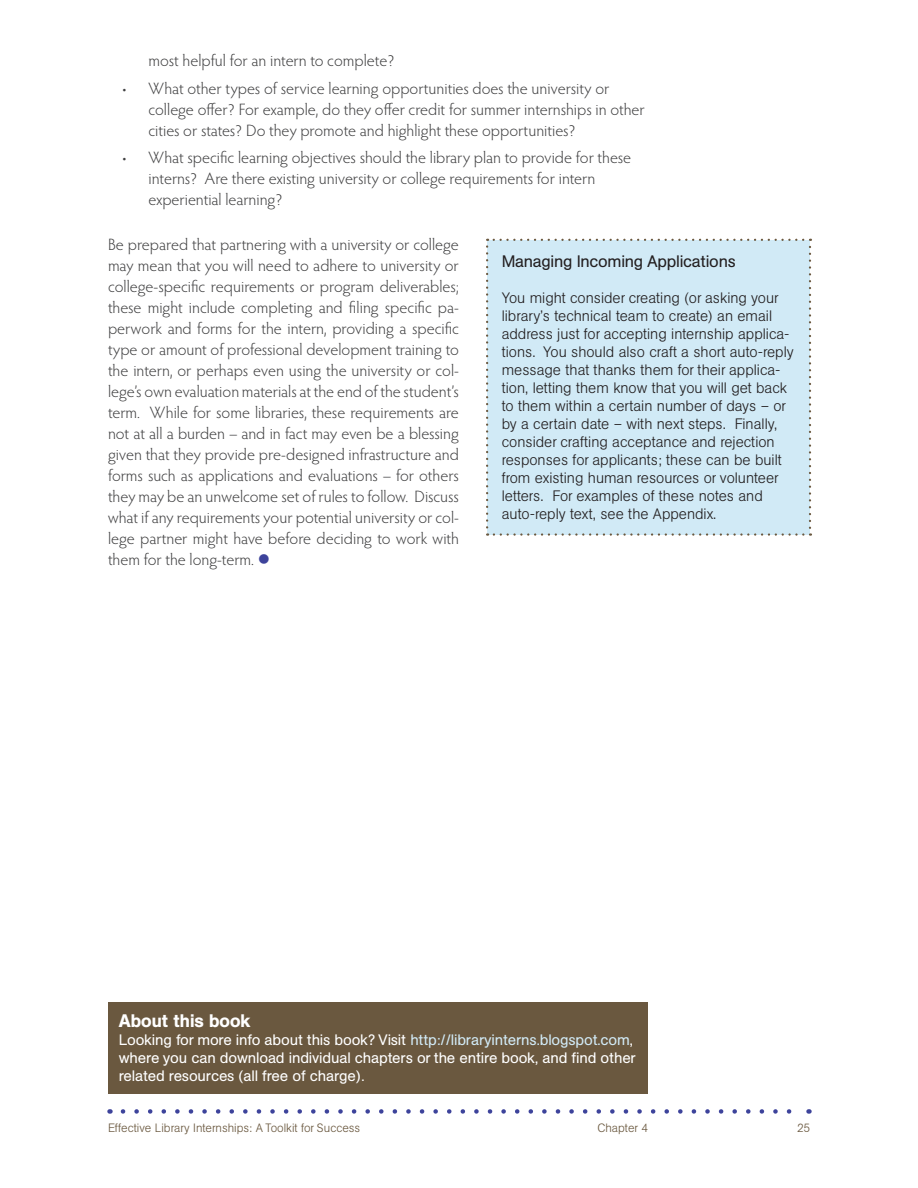
<style>
.page{position:relative;width:918px;height:1188px;background:#fff}
.page>*{position:absolute;margin:0;border:0;box-sizing:border-box;transform-origin:0 0}
.Book_info_box_text{font:500 18px "AG Book BQ";color:#fff}
.t1{font:300 16.5px/21px "Hypatia Sans Pro";color:#3e3e3f}
.Sidebar_heading{font:16.5px "AG Book BQ";letter-spacing:-.015em;color:#231f20}
.Sidebar_text{font:300 15px/18px "AG Book BQ";color:#231f20}
.Book_info_box_text-2{font:15px/18px "AG Book BQ";letter-spacing:-.01em;color:#fff}
.t2{font:300 12px "AG Book BQ";color:#6a583f}
.s1{color:#3d439b}
.s2{color:#d1eaf6}
</style>
<div class="page">
<svg style="left:123px;top:1109px;width:669px;height:5px"></svg>
<div style="left:486px;top:239px;width:325px;height:297px;background:#d1eaf6"></div>
<div style="left:108px;top:1002px;width:540px;height:92px;background:#6a583f"></div>
<p class="t1" style="left:148px;top:50px;width:248px">most helpful for an intern to complete?</p>
<p class="t1" style="left:148px;top:77px;width:498px;text-indent:-27px">• What other types of service learning opportunities does the university or college offer? For example, do they offer credit for summer internships in other cities or states? Do they promote and highlight these opportunities?</p>
<p class="t1" style="left:148px;top:147px;width:484px;text-indent:-27px">• What specific learning objectives should the library plan to provide for these interns? Are there existing university or college requirements for intern experiential learning?</p>
<p class="t1" style="left:108px;top:234px;width:353px;text-align:justify">Be prepared that partnering with a university or college may mean that you will need to adhere to university or college-specific requirements or program deliverables; these might include completing and filing specific pa&shy;perwork and forms for the intern, providing a specific type or amount of professional development training to the intern, or perhaps even using the university or col&shy;lege’s own evaluation materials at the end of the student’s term. While for some libraries, these requirements are not at all a burden – and in fact may even be a blessing given that they provide pre-designed infrastructure and forms such as applications and evaluations – for others they may be an unwelcome set of rules to follow. Discuss what if any requirements your potential university or col&shy;lege partner might have before deciding to work with them for the long-term. <span class="s1">●</span></p>
<p class="Sidebar_heading" style="left:502px;top:252px;width:235px">Managing Incoming Applications</p>
<p class="Sidebar_text" style="left:502px;top:289px;width:293px">You might consider creating (or asking your library’s technical team to create) an email address just for accepting internship applica&shy;tions. You should also craft a short auto-reply message that thanks them for their applica&shy;tion, letting them know that you will get back to them within a certain number of days – or by a certain date – with next steps. Finally, consider crafting acceptance and rejection responses for applicants; these can be built from existing human resources or volunteer letters. For examples of these notes and auto-reply text, see the Appendix.</p>
<p class="Book_info_box_text" style="left:119px;top:1010px;width:133px">About this book</p>
<p class="Book_info_box_text-2" style="left:119px;top:1031px;width:519px">Looking for more info about this book? Visit <span class="s2">http://libraryinterns.blogspot.com</span>, where you can download individual chapters or the entire book, and find other related resources (all free of charge).</p>
<p class="t2" style="left:108px;top:1120px;width:254px">Effective Library Internships: A Toolkit for Success</p>
<p class="t2" style="left:597px;top:1120px;width:53px">Chapter 4</p>
<p class="t2" style="left:797px;top:1120px;width:15px">25</p>
</div>
